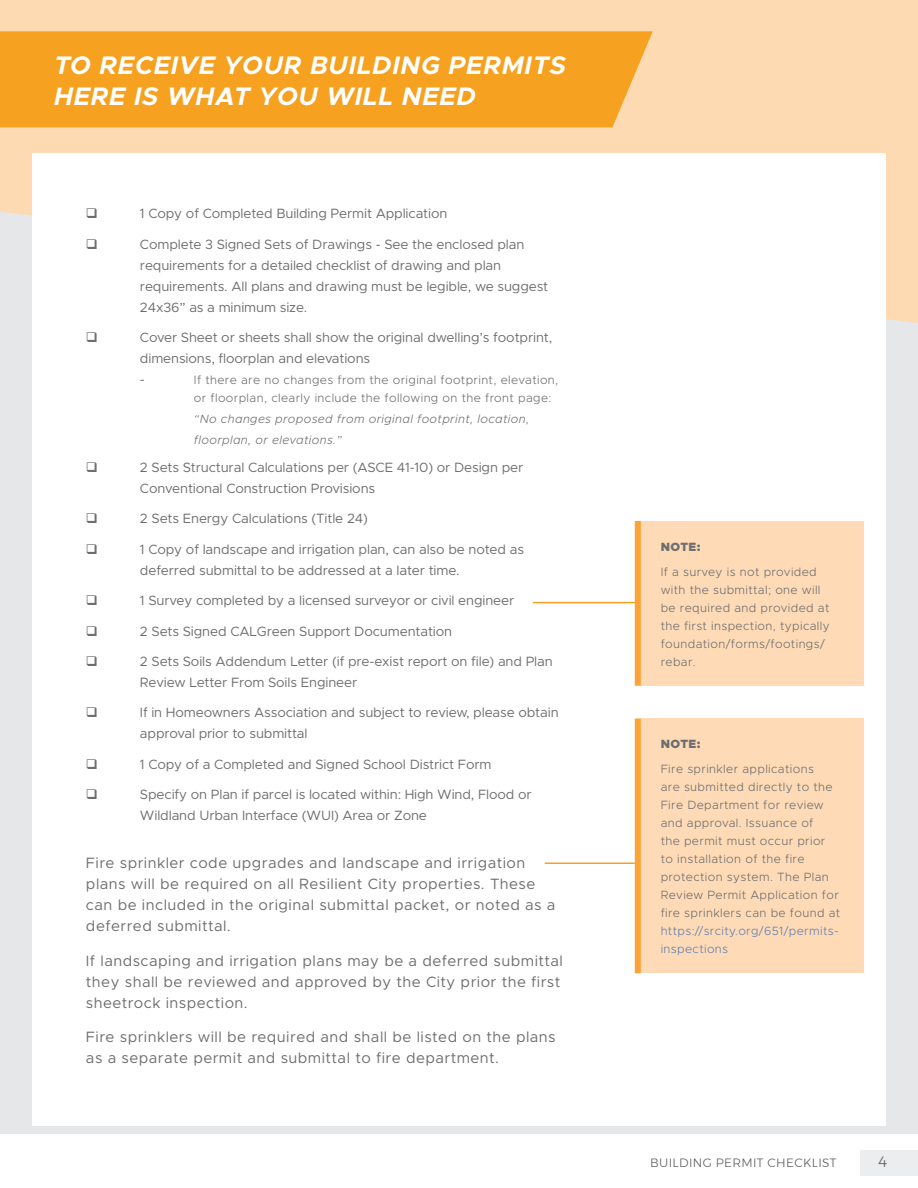
<style>
.page{position:relative;width:918px;height:1188px;background:#fff}
.page>*{position:absolute;margin:0;border:0;box-sizing:border-box;transform-origin:0 0}
.t1{font:italic 700 25.5px/30.6px "Metropolis";letter-spacing:.03em;color:#fff}
.t2{font:15px/21px "Metropolis";letter-spacing:.03em;color:#6d6e70}
.t3{font:300 15px "Montserrat";color:#5b5c5e}
.t4{font:13.5px/21px "Metropolis";letter-spacing:-.01em;color:#6d6e70}
.t5{font:300 12px/18px "Metropolis";letter-spacing:.03em;color:#6d6e70}
.t6{font:italic 300 12px/21px "Metropolis";letter-spacing:.03em;color:#6d6e70}
.t7{font:300 12px/18px "Metropolis";letter-spacing:.03em;color:#617eb4}
.t8{font:300 12px "Montserrat";letter-spacing:.03em;color:#5b5c5e}
.t9{font:900 12px "Metropolis";letter-spacing:.03em;color:#6d6e70}
</style>
<div class="page">
<div style="left:861px;top:1150px;width:57px;height:26px;background:#ebedee"></div>
<div style="left:0;top:0;width:918px;height:496px;background:#fedab3"></div>
<div style="left:0;top:212px;width:918px;height:922px;background:#e6e7e8"></div>
<div style="left:32px;top:153px;width:854px;height:972px;background:#fff"></div>
<div style="left:0;top:31px;width:653px;height:96px;background:#f7a120"></div>
<div style="left:640px;top:719px;width:224px;height:254px;background:#fedbb6"></div>
<div style="left:640px;top:521px;width:224px;height:165px;background:#fedbb6"></div>
<hr style="left:533px;top:602px;width:106px;height:1px;background:#f7a120">
<hr style="left:545px;top:863px;width:90px;height:1px;background:#f7a120">
<div style="left:635px;top:719px;width:6px;height:254px;background:#faa436"></div>
<div style="left:635px;top:521px;width:6px;height:165px;background:#faa436"></div>
<h1 class="t1" style="left:54px;top:53px;width:513px">TO RECEIVE YOUR BUILDING PERMITS<br>HERE IS WHAT YOU WILL NEED</h1>
<p class="t4" style="left:140px;top:204px;width:309px">1 Copy of Completed Building Permit Application</p>
<p class="t4" style="left:140px;top:234px;width:410px">Complete 3 Signed Sets of Drawings - See the enclosed plan requirements for a detailed checklist of drawing and plan requirements. All plans and drawing must be legible, we suggest 24x36” as a minimum size.</p>
<p class="t4" style="left:140px;top:328px;width:414px">Cover Sheet or sheets shall show the original dwelling’s footprint, dimensions, floorplan and elevations<br>-</p>
<p class="t5" style="left:194px;top:372px;width:366px">If there are no changes from the original footprint, elevation, or floorplan, clearly include the following on the front page:</p>
<p class="t6" style="left:194px;top:409px;width:337px">“No changes proposed from original footprint, location, floorplan, or elevations.”</p>
<p class="t4" style="left:140px;top:458px;width:385px">2 Sets Structural Calculations per (ASCE 41-10) or Design per<br>Conventional Construction Provisions</p>
<p class="t4" style="left:140px;top:509px;width:229px">2 Sets Energy Calculations (Title 24)</p>
<p class="t4" style="left:140px;top:540px;width:386px">1 Copy of landscape and irrigation plan, can also be noted as deferred submittal to be addressed at a later time.</p>
<p class="t4" style="left:140px;top:591px;width:376px">1 Survey completed by a licensed surveyor or civil engineer</p>
<p class="t4" style="left:140px;top:621px;width:314px">2 Sets Signed CALGreen Support Documentation</p>
<p class="t4" style="left:140px;top:652px;width:414px">2 Sets Soils Addendum Letter (if pre-exist report on file) and Plan<br>Review Letter From Soils Engineer</p>
<p class="t4" style="left:140px;top:703px;width:420px">If in Homeowners Association and subject to review, please obtain approval prior to submittal</p>
<p class="t4" style="left:140px;top:755px;width:353px">1 Copy of a Completed and Signed School District Form</p>
<p class="t4" style="left:140px;top:785px;width:393px">Specify on Plan if parcel is located within: High Wind, Flood or<br>Wildland Urban Interface (WUI) Area or Zone</p>
<p class="t2" style="left:86px;top:854px;width:471px">Fire sprinkler code upgrades and landscape and irrigation plans will be required on all Resilient City properties. These can be included in the original submittal packet, or noted as a deferred submittal.</p>
<p class="t2" style="left:86px;top:951px;width:479px">If landscaping and irrigation plans may be a deferred submittal they shall be reviewed and approved by the City prior the first sheetrock inspection.</p>
<p class="t2" style="left:86px;top:1028px;width:471px">Fire sprinklers will be required and shall be listed on the plans as a separate permit and submittal to fire department.</p>
<p class="t9" style="left:661px;top:543px;width:41px">NOTE:</p>
<p class="t5" style="left:661px;top:563px;width:171px">If a survey is not provided with the submittal; one will be required and provided at the first inspection, typically foundation/forms/footings/ rebar.</p>
<p class="t9" style="left:661px;top:740px;width:41px">NOTE:</p>
<p class="t5" style="left:661px;top:761px;width:181px">Fire sprinkler applications<br>are submitted directly to the<br>Fire Department for review and approval. Issuance of<br>the permit must occur prior to installation of the fire protection system. The Plan<br>Review Permit Application for fire sprinklers can be found at</p>
<p class="t7" style="left:661px;top:923px;width:179px">https://srcity.org/651/permits&shy;inspections</p>
<p class="t8" style="left:650px;top:1155px;width:188px">BUILDING PERMIT CHECKLIST</p>
<p class="t3" style="left:879px;top:1153px;width:10px">4</p>
</div>
